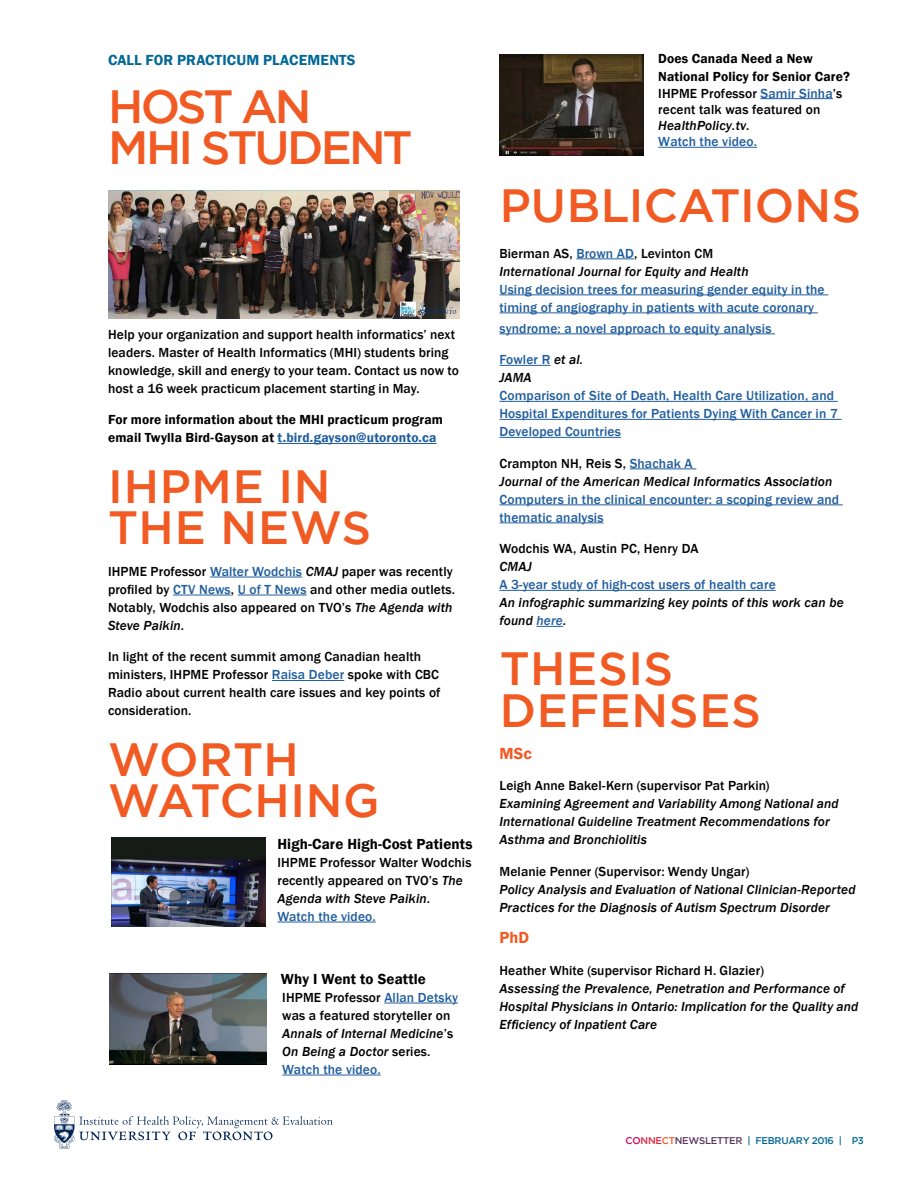
<style>
.page{position:relative;width:918px;height:1188px;background:#fff}
.page>*{position:absolute;margin:0;border:0;box-sizing:border-box;transform-origin:0 0}
.t1{font:500 46.5px/42px "Gotham";letter-spacing:.005em;color:#f15a22}
.t2{font:500 46.5px/40.5px "Gotham";letter-spacing:-.065em;color:#f15a22}
.t3{font:600 16.5px "Franklin Gothic";letter-spacing:.005em;color:#f15a22}
.t4{font:600 15px "Franklin Gothic";letter-spacing:.01em;color:#000}
.t5{font:600 15px "Franklin Gothic";letter-spacing:.01em;color:#036897}
.t6{font:500 13.5px/18px "Franklin Gothic";letter-spacing:.01em;color:#000}
.t7{font:italic 500 13.5px/18px "Franklin Gothic";letter-spacing:.01em;color:#000}
.t8{font:500 13.5px/18px "Franklin Gothic";letter-spacing:.01em;color:#215e9e}
.t9{font:600 13.5px/18px "Franklin Gothic";letter-spacing:.01em;color:#000}
.t10{font:500 9.75px "Gotham";letter-spacing:-.025em;color:#036897}
.s1{color:#215e9e}
.s2{font-style:italic}
.s3{font-style:normal}
.s4{font-style:normal;color:#215e9e}
.s5{color:#d10057}
.s6{color:#e32442}
.s7{color:#f15a22}
.s8{color:#59385c}
</style>
<div class="page">
<svg style="left:54px;top:1100px;width:279px;height:49px"></svg>
<hr style="left:277px;top:443px;width:160px;height:1px;background:#215e9e">
<hr style="left:210px;top:577px;width:92px;height:1px;background:#215e9e">
<hr style="left:173px;top:595px;width:58px;height:1px;background:#215e9e">
<hr style="left:238px;top:595px;width:69px;height:1px;background:#215e9e">
<hr style="left:272px;top:680px;width:72px;height:1px;background:#215e9e">
<hr style="left:277px;top:922px;width:99px;height:1px;background:#215e9e">
<hr style="left:384px;top:1003px;width:74px;height:1px;background:#215e9e">
<hr style="left:282px;top:1075px;width:99px;height:1px;background:#215e9e">
<img style="left:109px;top:974px;width:157px;height:90px">
<hr style="left:761px;top:98px;width:72px;height:1px;background:#215e9e">
<hr style="left:658px;top:147px;width:99px;height:1px;background:#215e9e">
<hr style="left:576px;top:259px;width:58px;height:1px;background:#215e9e">
<hr style="left:500px;top:295px;width:328px;height:1px;background:#215e9e">
<hr style="left:500px;top:313px;width:318px;height:1px;background:#215e9e">
<hr style="left:500px;top:334px;width:275px;height:1px;background:#215e9e">
<hr style="left:500px;top:365px;width:50px;height:1px;background:#215e9e">
<hr style="left:500px;top:401px;width:338px;height:1px;background:#215e9e">
<hr style="left:500px;top:419px;width:342px;height:1px;background:#215e9e">
<hr style="left:500px;top:437px;width:121px;height:1px;background:#215e9e">
<hr style="left:630px;top:469px;width:66px;height:1px;background:#215e9e">
<hr style="left:500px;top:505px;width:343px;height:1px;background:#215e9e">
<hr style="left:500px;top:523px;width:104px;height:1px;background:#215e9e">
<hr style="left:500px;top:590px;width:276px;height:1px;background:#215e9e">
<svg style="left:537px;top:626px;width:26px;height:1px"></svg>
<img style="left:108px;top:190px;width:351px;height:128px">
<img style="left:111px;top:837px;width:155px;height:89px">
<img style="left:500px;top:54px;width:144px;height:102px">
<p class="t5" style="left:108px;top:50px;width:249px">CALL FOR PRACTICUM PLACEMENTS</p>
<h1 class="t2" style="left:108px;top:85px;width:306px">HOST AN<br>MHI STUDENT</h1>
<p class="t6" style="left:108px;top:326px;width:353px">Help your organization and support health informatics’ next leaders. Master of Health Informatics (MHI) students bring knowledge, skill and energy to your team. Contact us now to host a 16 week practicum placement starting in May.</p>
<p class="t9" style="left:108px;top:411px;width:336px">For more information about the MHI practicum program email Twylla Bird-Gayson at <span class="s1">t.bird.gayson@utoronto.ca</span></p>
<h1 class="t1" style="left:108px;top:464px;width:264px">IHPME IN<br>THE NEWS</h1>
<p class="t6" style="left:108px;top:563px;width:349px">IHPME Professor <span class="s1">Walter Wodchis</span> <span class="s2">CMAJ</span> paper was recently profiled by <span class="s1">CTV News</span>, <span class="s1">U of T News</span> and other media outlets.<br>Notably, Wodchis also appeared on TVO’s <span class="s2">The Agenda with Steve Paikin</span>.</p>
<p class="t6" style="left:108px;top:648px;width:334px">In light of the recent summit among Canadian health ministers, IHPME Professor <span class="s1">Raisa Deber</span> spoke with CBC Radio about current health care issues and key points of consideration.</p>
<h1 class="t1" style="left:108px;top:737px;width:273px">WORTH<br>WATCHING</h1>
<p class="t4" style="left:277px;top:835px;width:197px">High-Care High-Cost Patients</p>
<p class="t6" style="left:277px;top:854px;width:196px">IHPME Professor Walter Wodchis recently appeared on TVO’s <span class="s2">The<br>Agenda with Steve Paikin</span>.<br><span class="s1">Watch the video.</span></p>
<p class="t4" style="left:281px;top:970px;width:147px">Why I Went to Seattle</p>
<p class="t6" style="left:282px;top:989px;width:177px">IHPME Professor <span class="s1">Allan Detsky </span>was a featured storyteller on<br><span class="s2">Annals of Internal Medicine</span>’s<br><span class="s2">On Being a Doctor</span> series.<br><span class="s1">Watch the video.</span></p>
<p class="t9" style="left:658px;top:50px;width:193px">Does Canada Need a New<br>National Policy for Senior Care?</p>
<p class="t6" style="left:658px;top:85px;width:186px;line-height:16.2px">IHPME Professor <span class="s1">Samir Sinha</span>’s recent talk was featured on<br><span class="s2">HealthPolicy.tv</span>.<br><span class="s1">Watch the video.</span></p>
<h1 class="t1" style="left:500px;top:183px;width:363px">PUBLICATIONS</h1>
<p class="t7" style="left:500px;top:245px;width:251px"><span class="s3">Bierman AS,</span> <span class="s4">Brown AD</span><span class="s3">, Levinton CM<br></span>International Journal for Equity and Health</p>
<p class="t8" style="left:500px;top:280px;width:327px">Using decision trees for measuring gender equity in the timing of angiography in patients with acute coronary</p>
<p class="t8" style="left:500px;top:319px;width:273px">syndrome: a novel approach to equity analysis</p>
<p class="t7" style="left:500px;top:351px;width:85px"><span class="s4">Fowler R</span> et al.<br>JAMA</p>
<p class="t8" style="left:500px;top:387px;width:340px">Comparison of Site of Death, Health Care Utilization, and<br>Hospital Expenditures for Patients Dying With Cancer in 7<br>Developed Countries</p>
<p class="t7" style="left:500px;top:454px;width:334px"><span class="s3">Crampton NH, Reis S,</span> <span class="s4">Shachak A<br></span>Journal of the American Medical Informatics Association</p>
<p class="t8" style="left:500px;top:490px;width:341px">Computers in the clinical encounter: a scoping review and thematic analysis</p>
<p class="t6" style="left:500px;top:540px;width:201px">Wodchis WA, Austin PC, Henry DA</p>
<p class="t7" style="left:500px;top:558px;width:34px">CMAJ</p>
<p class="t8" style="left:500px;top:576px;width:278px">A 3-year study of high-cost users of health care</p>
<p class="t7" style="left:500px;top:594px;width:346px">An infographic summarizing key points of this work can be found <span class="s1">here</span>.</p>
<h1 class="t1" style="left:500px;top:647px;width:263px">THESIS<br>DEFENSES</h1>
<p class="t3" style="left:500px;top:743px;width:34px">MSc</p>
<p class="t6" style="left:500px;top:777px;width:272px">Leigh Anne Bakel-Kern (supervisor Pat Parkin)</p>
<p class="t7" style="left:500px;top:795px;width:341px">Examining Agreement and Variability Among National and<br>International Guideline Treatment Recommendations for<br>Asthma and Bronchiolitis</p>
<p class="t6" style="left:500px;top:862px;width:251px">Melanie Penner (Supervisor: Wendy Ungar)</p>
<p class="t7" style="left:500px;top:880px;width:358px">Policy Analysis and Evaluation of National Clinician-Reported<br>Practices for the Diagnosis of Autism Spectrum Disorder</p>
<p class="t3" style="left:500px;top:928px;width:31px">PhD</p>
<p class="t6" style="left:500px;top:961px;width:266px">Heather White (supervisor Richard H. Glazier)</p>
<p class="t7" style="left:500px;top:980px;width:360px">Assessing the Prevalence, Penetration and Performance of<br>Hospital Physicians in Ontario: Implication for the Quality and<br>Efficiency of Inpatient Care</p>
<p class="t10" style="left:626px;top:1135px;width:240px"><span class="s5">CO</span><span class="s6">NNE</span><span class="s7">CT</span><span class="s8">NEWSLETTER</span> | FEBRUARY 2016 | P3</p>
</div>
